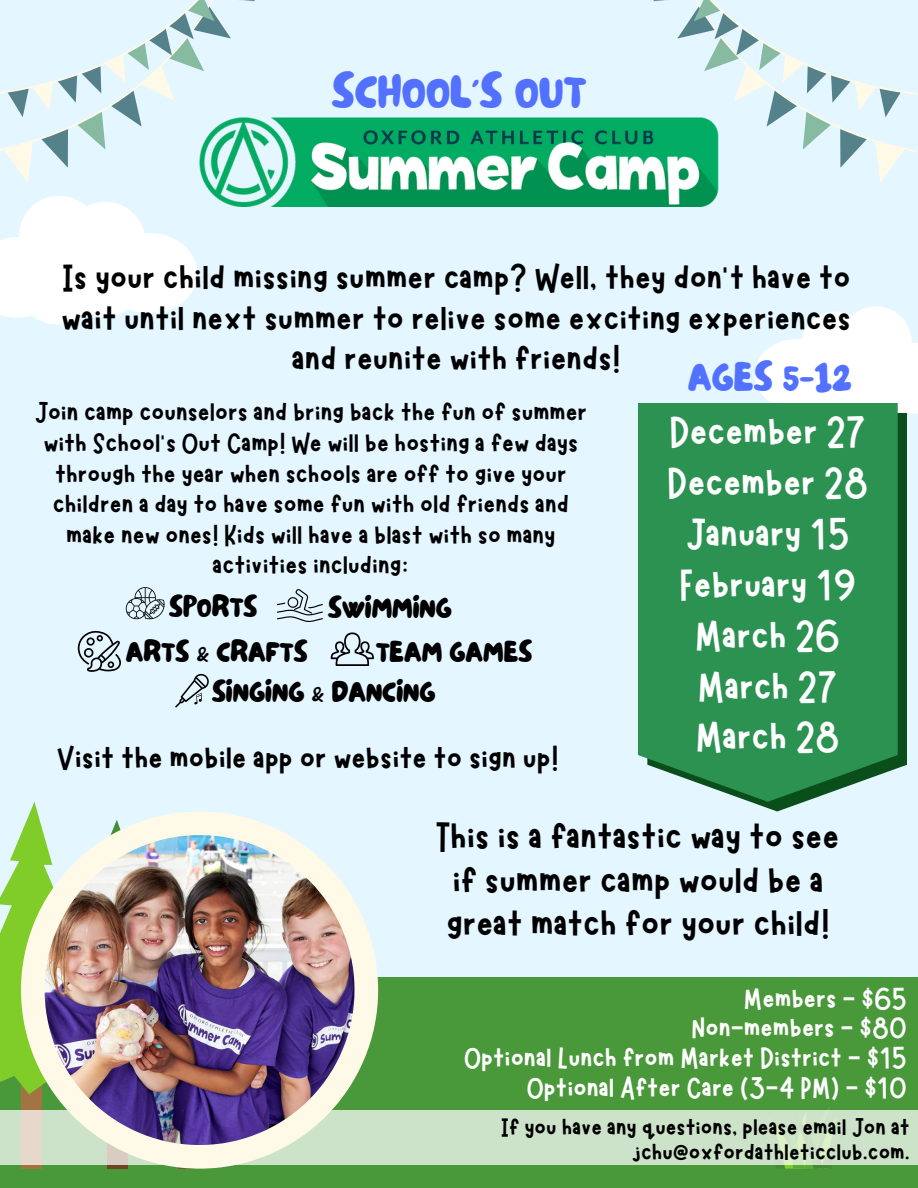
<style>
.page{position:relative;width:918px;height:1188px;background:#e4f6ff}
.page>*{position:absolute;margin:0;border:0;box-sizing:border-box;transform-origin:0 0}
.t1{font:48.3px "NF Lepetitcochon Regular";color:#5271ff}
.t2{font:44.85px "Marykate";color:#fff}
.t3{font:42.6px/43.3px "Marykate";color:#000}
.t4{font:40.5px "NF Lepetitcochon Regular";color:#5271ff}
.t5{font:39.9px/40.5px "Marykate";color:#000;text-align:center}
.t6{font:36px "Marykate";color:#000}
.t7{font:31.05px "Marykate";color:#fff}
.t8{font:30px/30.6px "Marykate";color:#000;text-align:center}
.t9{font:29.7px "NF Lepetitcochon Regular";color:#000}
.t10{font:27px/24.9px "Marykate";color:#000;text-align:right}
</style>
<div class="page">
<svg style="left:755px;top:306px;width:163px;height:108px"></svg>
<svg style="left:0;top:196px;width:197px;height:128px"></svg>
<div style="left:0;top:978px;width:918px;height:210px;background:#49983a"></div>
<svg style="left:0;top:0;width:255px;height:182px"></svg>
<svg style="left:0;top:802px;width:37px;height:282px"></svg>
<svg style="left:653px;top:0;width:264px;height:183px"></svg>
<img style="left:200px;top:118px;width:518px;height:88px">
<svg style="left:755px;top:1107px;width:97px;height:62px"></svg>
<svg style="left:751px;top:413px;width:156px;height:398px;fill:#0a4e1c"></svg>
<div style="left:638px;top:403px;width:260px;height:399px;background:#2b9252"></div>
<svg style="left:175px;top:674px;width:34px;height:33px"></svg>
<svg style="left:126px;top:587px;width:39px;height:32px"></svg>
<svg style="left:277px;top:589px;width:46px;height:33px"></svg>
<svg style="left:331px;top:632px;width:43px;height:34px"></svg>
<svg style="left:78px;top:631px;width:43px;height:41px"></svg>
<div style="left:0;top:1110px;width:918px;height:54px;background:#cde3c9"></div>
<svg style="left:21px;top:811px;width:357px;height:358px"></svg>
<img style="left:45px;top:835px;width:310px;height:310px">
<p class="t1" style="left:332px;top:58px;width:256px">SCHOOL’S OUT</p>
<p class="t5" style="left:61px;top:254px;width:791px">Is your child missing summer camp? Well, they don’t have to wait until next summer to relive some exciting experiences and reunite with friends!</p>
<p class="t8" style="left:35px;top:395px;width:554px">Join camp counselors and bring back the fun of summer with School’s Out Camp! We will be hosting a few days through the year when schools are off to give your children a day to have some fun with old friends and make new ones! Kids will have a blast with so many activities including:</p>
<p class="t4" style="left:688px;top:350px;width:166px">AGES 5-12</p>
<p class="t2" style="left:669px;top:403px;width:198px">December 27</p>
<p class="t2" style="left:667px;top:454px;width:203px">December 28</p>
<p class="t2" style="left:686px;top:505px;width:165px">January 15</p>
<p class="t2" style="left:680px;top:556px;width:178px">February 19</p>
<p class="t2" style="left:695px;top:607px;width:147px">March 26</p>
<p class="t2" style="left:698px;top:658px;width:141px">March 27</p>
<p class="t2" style="left:696px;top:709px;width:146px">March 28</p>
<p class="t9" style="left:169px;top:586px;width:90px">SPORTS</p>
<p class="t9" style="left:328px;top:588px;width:126px">SWIMMING</p>
<p class="t9" style="left:126px;top:631px;width:184px">ARTS &amp; CRAFTS</p>
<p class="t9" style="left:376px;top:631px;width:158px">TEAM GAMES</p>
<p class="t9" style="left:212px;top:672px;width:225px">SINGING &amp; DANCING</p>
<p class="t6" style="left:56px;top:735px;width:504px">Visit the mobile app or website to sign up!</p>
<p class="t3" style="left:437px;top:812px;width:404px">This is a fantastic way to see if summer camp would be a great match for your child!</p>
<p class="t7" style="left:744px;top:979px;width:165px">Members - $65</p>
<p class="t7" style="left:692px;top:1008px;width:217px">Non-members - $80</p>
<p class="t7" style="left:464px;top:1038px;width:444px">Optional Lunch from Market District - $15</p>
<p class="t7" style="left:527px;top:1068px;width:382px">Optional After Care (3-4 PM) - $10</p>
<p class="t10" style="left:501px;top:1113px;width:411px">If you have any questions, please email Jon at jchu@oxfordathleticclub.com.</p>
</div>
